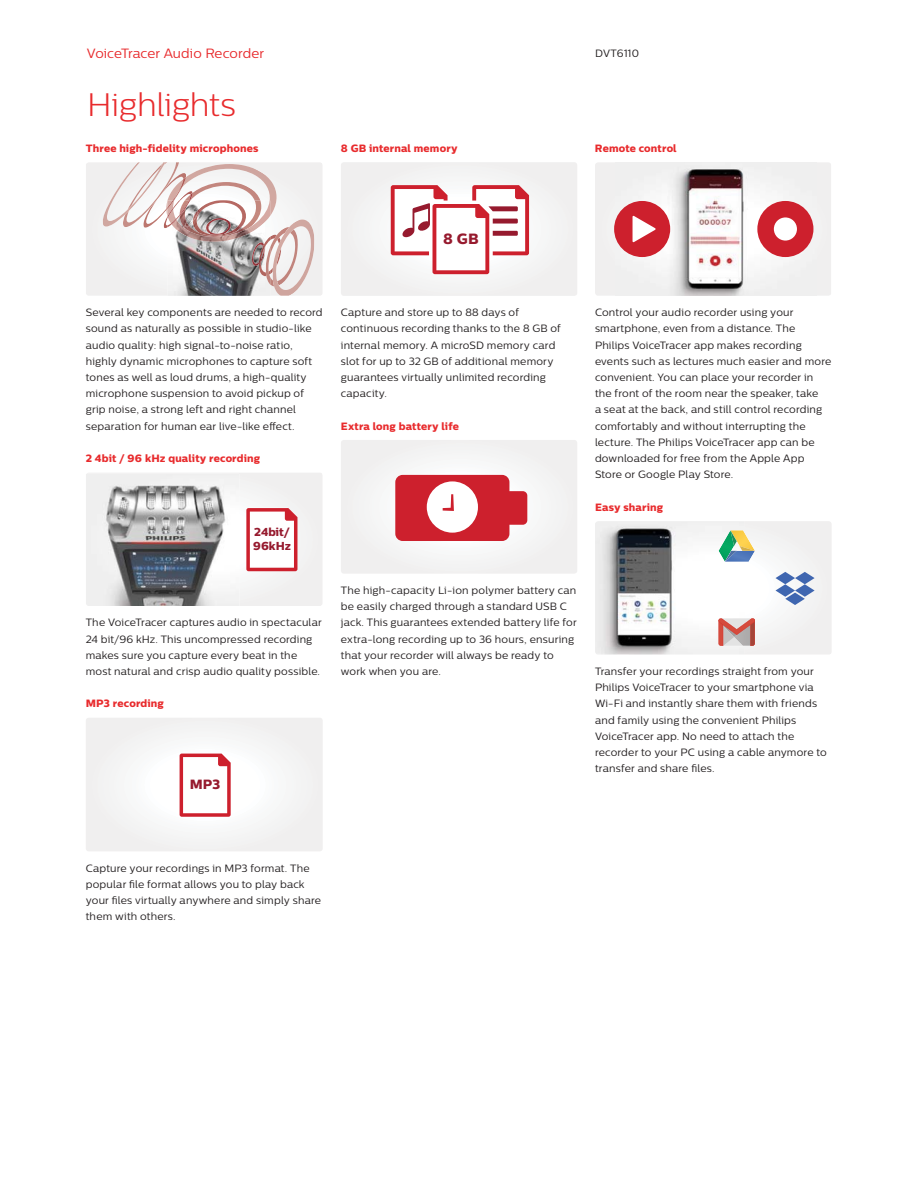
<style>
.page{position:relative;width:918px;height:1188px;background:#fff}
.page>*{position:absolute;margin:0;border:0;box-sizing:border-box;transform-origin:0 0}
.t1{font:300 32.4px "Centrale Sans";letter-spacing:-.01em;color:#e82b2d}
.t2{font:14.85px "Centrale Sans X Bold";color:#961a2e}
.t3{font:13.35px "Centrale Sans";color:#e82b2d}
.t4{font:13.35px "Centrale Sans X Bold";color:#961a2e}
.t5{font:11.55px/13.8px "Centrale Sans X Bold";color:#961a2e}
.t6{font:10.65px/16.2px "Centrale Sans";letter-spacing:.015em;color:#231f20}
.t7{font:10.65px "Centrale Sans X Bold";letter-spacing:.015em;color:#e82b2d}
</style>
<div class="page">
<div style="left:86px;top:162px;width:237px;height:134px;background:#f0efef;border-radius:3px"></div>
<svg style="left:103px;top:162px;width:211px;height:134px"></svg>
<div style="left:86px;top:472px;width:237px;height:134px;background:linear-gradient(to bottom,#f3f2f2,#f3f2f2);border-radius:3px"></div>
<svg style="left:246px;top:508px;width:51px;height:63px"></svg>
<img style="left:86px;top:474px;width:153px;height:132px">
<div style="left:86px;top:718px;width:237px;height:133px;background:#f3f4f4;border-radius:3px"></div>
<svg style="left:180px;top:754px;width:51px;height:63px"></svg>
<div style="left:341px;top:162px;width:236px;height:134px;background:#f2f1f0;border-radius:3px"></div>
<svg style="left:391px;top:185px;width:138px;height:89px"></svg>
<div style="left:341px;top:440px;width:236px;height:134px;background:#f2f2f2;border-radius:3px"></div>
<svg style="left:395px;top:475px;width:132px;height:66px"></svg>
<div style="left:595px;top:162px;width:236px;height:134px;background:#f0efef;border-radius:3px"></div>
<img style="left:618px;top:169px;width:196px;height:127px">
<div style="left:614px;top:201px;width:56px;height:56px;background:#cd202d;border-radius:50%"></div>
<svg style="left:633px;top:216px;width:23px;height:26px"></svg>
<div style="left:757px;top:201px;width:56px;height:56px;background:#cd202d;border-radius:50%"></div>
<div style="left:774px;top:217px;width:23px;height:24px;background:#fff;border-radius:50%"></div>
<div style="left:595px;top:521px;width:237px;height:134px;background:linear-gradient(to bottom,#f5f4f4,#f5f4f4);border-radius:3px"></div>
<img style="left:595px;top:521px;width:149px;height:134px">
<svg style="left:718px;top:618px;width:38px;height:28px"></svg>
<svg style="left:719px;top:530px;width:36px;height:33px"></svg>
<svg style="left:776px;top:572px;width:39px;height:33px"></svg>
<p class="t3" style="left:87px;top:48px;width:179px">VoiceTracer Audio Recorder</p>
<h1 class="t1" style="left:87px;top:92px;width:150px">Highlights</h1>
<p class="t7" style="left:86px;top:144px;width:174px">Three high-fidelity microphones</p>
<p class="t7" style="left:341px;top:144px;width:118px">8 GB internal memory</p>
<p class="t6" style="left:595px;top:46px;width:45px">DVT6110</p>
<p class="t7" style="left:595px;top:144px;width:83px">Remote control</p>
<h2 class="t2" style="left:443px;top:233px;width:37px">8 GB</h2>
<p class="t6" style="left:86px;top:305px;width:238px">Several key components are needed to record sound as naturally as possible in studio-like audio quality: high signal-to-noise ratio, highly dynamic microphones to capture soft tones as well as loud drums, a high-quality microphone suspension to avoid pickup of grip noise, a strong left and right channel separation for human ear live-like effect.</p>
<p class="t7" style="left:86px;top:454px;width:176px">2 4bit / 96 kHz quality recording</p>
<p class="t5" style="left:253px;top:526px;width:40px">24bit/<br>96kHz</p>
<p class="t6" style="left:86px;top:615px;width:238px">The VoiceTracer captures audio in spectacular 24 bit/96 kHz. This uncompressed recording makes sure you capture every beat in the most natural and crisp audio quality possible.</p>
<p class="t7" style="left:86px;top:700px;width:80px">MP3 recording</p>
<p class="t4" style="left:190px;top:779px;width:32px">MP3</p>
<p class="t6" style="left:341px;top:305px;width:221px">Capture and store up to 88 days of continuous recording thanks to the 8 GB of internal memory. A microSD memory card slot for up to 32 GB of additional memory guarantees virtually unlimited recording capacity.</p>
<p class="t7" style="left:341px;top:422px;width:120px">Extra long battery life</p>
<p class="t6" style="left:595px;top:305px;width:238px">Control your audio recorder using your smartphone, even from a distance. The Philips VoiceTracer app makes recording events such as lectures much easier and more convenient. You can place your recorder in the front of the room near the speaker, take<br>a seat at the back, and still control recording comfortably and without interrupting the lecture. The Philips VoiceTracer app can be downloaded for free from the Apple App Store or Google Play Store.</p>
<p class="t7" style="left:595px;top:503px;width:70px">Easy sharing</p>
<p class="t6" style="left:341px;top:583px;width:237px">The high-capacity Li-ion polymer battery can be easily charged through a standard USB C jack. This guarantees extended battery life for extra-long recording up to 36 hours, ensuring that your recorder will always be ready to work when you are.</p>
<p class="t6" style="left:595px;top:664px;width:233px">Transfer your recordings straight from your Philips VoiceTracer to your smartphone via Wi-Fi and instantly share them with friends and family using the convenient Philips VoiceTracer app. No need to attach the recorder to your PC using a cable anymore to transfer and share files.</p>
<p class="t6" style="left:86px;top:861px;width:237px">Capture your recordings in MP3 format. The popular file format allows you to play back your files virtually anywhere and simply share them with others.</p>
</div>
